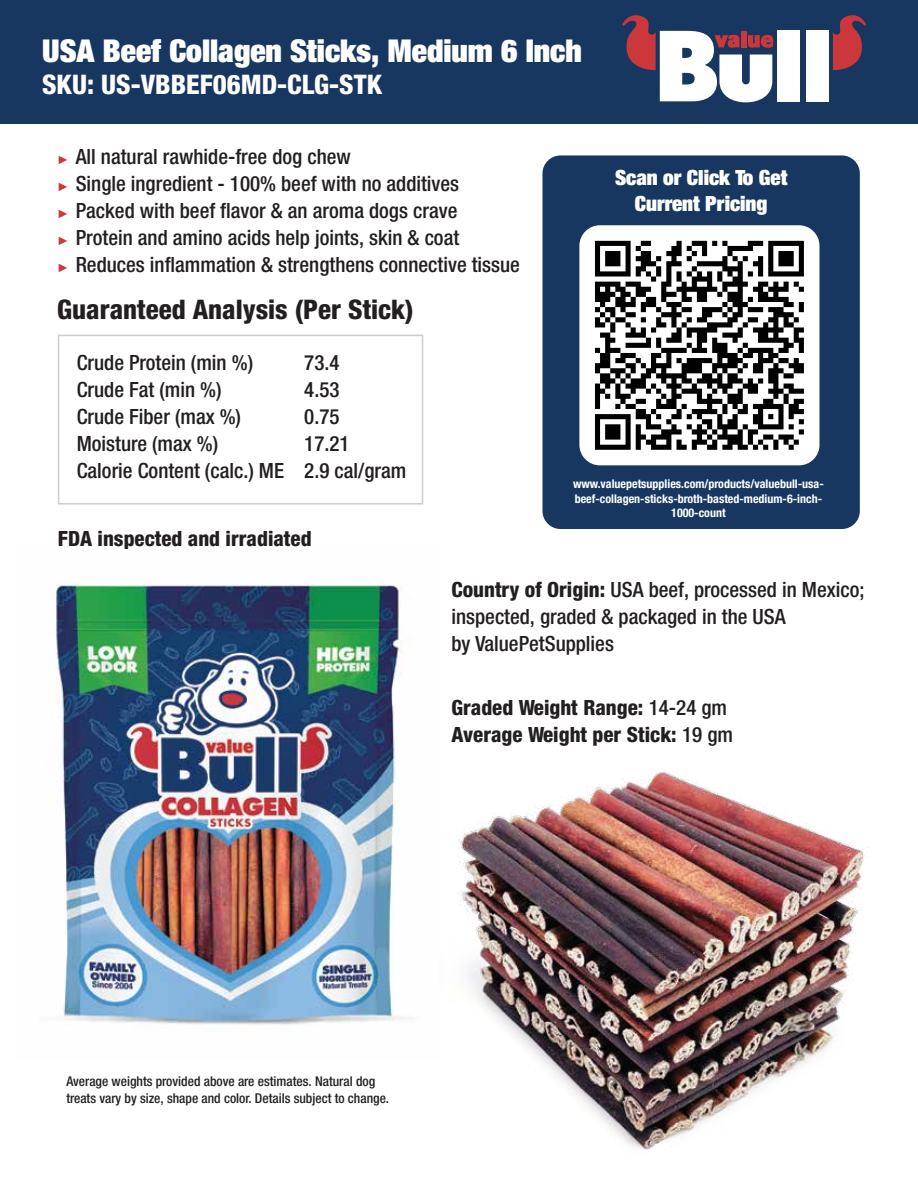
<style>
.page{position:relative;width:918px;height:1188px;background:#fff}
.page>*{position:absolute;margin:0;border:0;box-sizing:border-box;transform-origin:0 0}
.t1{font:31.5px "Helvetica Neue LT 107 X Blk Cn";color:#fff}
.t2{font:27px "Helvetica Neue LT 87 Hv Cn";color:#231f20}
.t3{font:27px "Helvetica Neue LT 87 Hv Cn";color:#fff}
.t4{font:21px/27px "Helvetica Neue LT 67 Md Cn";color:#231f20}
.t5{font:21px/27px "Helvetica Neue LT 87 Hv Cn";color:#231f20}
.t6{font:21px/25.2px "Helvetica Neue LT 107 X Blk Cn";color:#fff;text-align:center}
.t7{font:13.5px/16.2px "Helvetica Neue LT 67 Md Cn";color:#231f20}
.t8{font:12px/14.4px "Helvetica Neue LT 77 Bd Cn";color:#fff;text-align:center}
.s1{font-family:"Arial";font-size:12px;color:#cd373d}
.s2{font-family:"Helvetica Neue LT 87 Hv Cn"}
.s3{font-family:"Helvetica Neue LT 67 Md Cn"}
</style>
<div class="page">
<div style="left:542px;top:155px;width:318px;height:374px;background:#173760;border-radius:18px"></div>
<div style="left:0;top:0;width:918px;height:124px;background:#173760"></div>
<div style="left:777px;top:30px;width:23px;height:71px;background:#fff"></div>
<div style="left:806px;top:30px;width:23px;height:71px;background:#fff"></div>
<svg style="left:833px;top:15px;width:33px;height:55px"></svg>
<svg style="left:622px;top:15px;width:151px;height:87px"></svg>
<div style="left:58px;top:335px;width:365px;height:170px;border:2px solid #cfcfce"></div>
<div style="left:579px;top:225px;width:240px;height:240px;background:#fff;border-radius:21px"></div>
<img style="left:48px;top:583px;width:362px;height:442px">
<img style="left:458px;top:770px;width:411px;height:380px">
<svg style="left:595px;top:241px;width:209px;height:209px"></svg>
<h1 class="t1" style="left:42px;top:31px;width:541px">USA Beef Collagen Sticks, Medium 6 Inch</h1>
<p class="t3" style="left:42px;top:68px;width:342px">SKU: US-VBBEF06MD-CLG-STK</p>
<p class="t4" style="left:57px;top:142px;width:464px"><span class="s1">►</span> All natural rawhide-free dog chew<br><span class="s1">►</span> Single ingredient - 100% beef with no additives<br><span class="s1">►</span> Packed with beef flavor &amp; an aroma dogs crave<br><span class="s1">►</span> Protein and amino acids help joints, skin &amp; coat<br><span class="s1">►</span> Reduces inflammation &amp; strengthens connective tissue</p>
<p class="t2" style="left:57px;top:293px;width:358px">Guaranteed Analysis (Per Stick)</p>
<p class="t4" style="left:77px;top:349px;width:209px">Crude Protein (min %)<br>Crude Fat (min %)<br>Crude Fiber (max %)<br>Moisture (max %)<br>Calorie Content (calc.) ME</p>
<p class="t4" style="left:304px;top:349px;width:104px">73.4<br>4.53<br>0.75<br>17.21<br>2.9 cal/gram</p>
<p class="t5" style="left:58px;top:525px;width:255px">FDA inspected and irradiated</p>
<p class="t6" style="left:615px;top:165px;width:174px">Scan or Click To Get<br>Current Pricing</p>
<p class="t8" style="left:573px;top:477px;width:252px">www.valuepetsupplies.com/products/valuebull-usa&shy;beef-collagen-sticks-broth-basted-medium-6-inch-<br>1000-count</p>
<p class="t4" style="left:451px;top:576px;width:414px"><span class="s2">Country of Origin:</span> USA beef, processed in Mexico; inspected, graded &amp; packaged in the USA<br>by ValuePetSupplies</p>
<p class="t5" style="left:451px;top:694px;width:283px">Graded Weight Range: <span class="s3">14-24 gm<br></span>Average Weight per Stick: <span class="s3">19 gm</span></p>
<p class="t7" style="left:66px;top:1073px;width:324px">Average weights provided above are estimates. Natural dog treats vary by size, shape and color. Details subject to change.</p>
</div>
